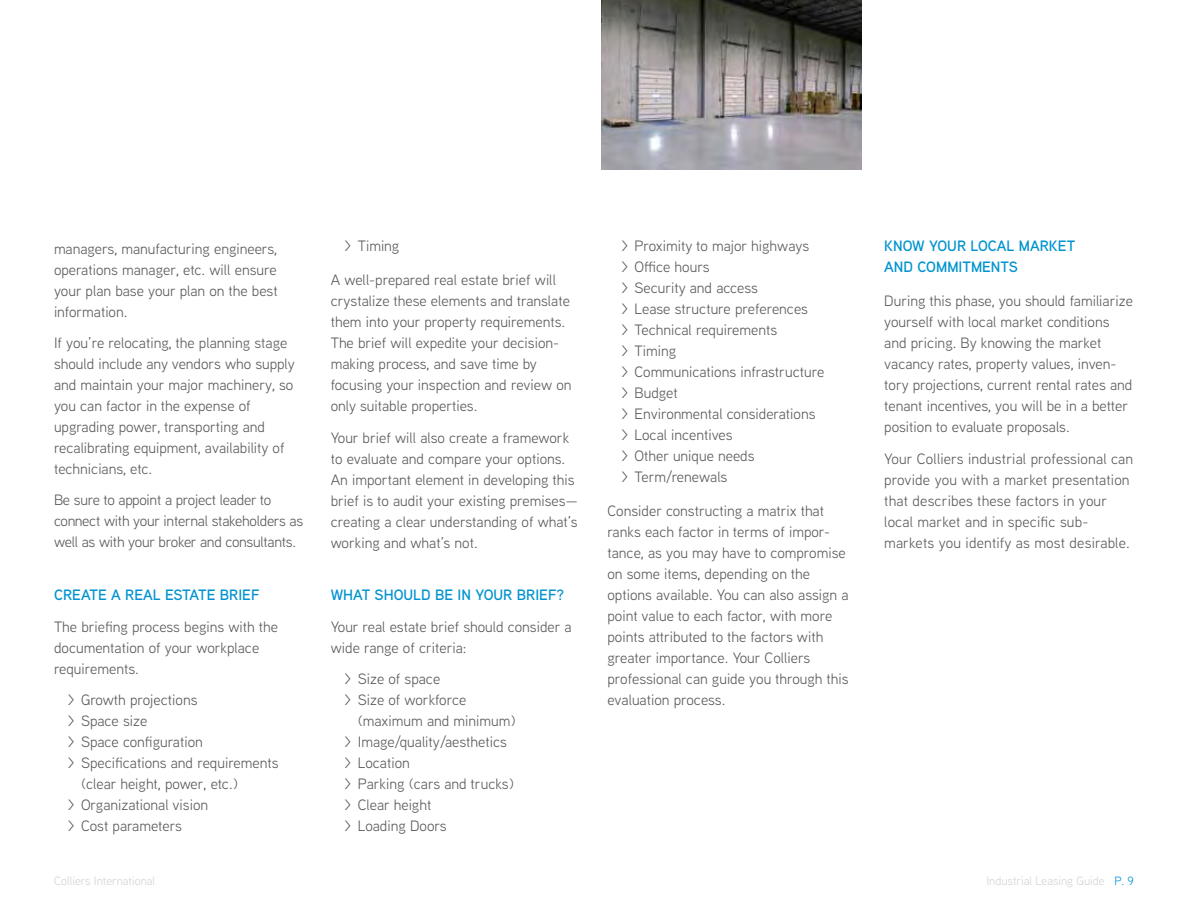
<style>
.page{position:relative;width:1188px;height:918px;background:#fff}
.page>*{position:absolute;margin:0;border:0;box-sizing:border-box;transform-origin:0 0}
.t1{font:15px/21px "Aaux Next";color:#58595b}
.t2{font:15px/21px "Aaux Next";letter-spacing:-.02em;color:#58595b}
.t3{font:600 15px "Aaux Next";color:#0093d0}
.t4{font:12px "Aaux Next";color:#d1d3d4}
.s1{color:#0093d0}
</style>
<div class="page">
<img style="left:602px;top:0;width:260px;height:170px">
<p class="t1" style="left:54px;top:237px;width:225px;text-align:justify">managers, manufacturing engineers, operations manager, etc. will ensure your plan base your plan on the best information.</p>
<p class="t1" style="left:54px;top:332px;width:242px">If you’re relocating, the planning stage should include any vendors who supply and maintain your major machinery, so you can factor in the expense of upgrading power, transporting and recalibrating equipment, availability of technicians, etc.</p>
<p class="t2" style="left:54px;top:489px;width:251px">Be sure to appoint a project leader to connect with your internal stakeholders as well as with your broker and consultants.</p>
<p class="t3" style="left:54px;top:584px;width:19px">CREATE</p>
<p class="t3" style="left:111px;top:584px;width:24px">A REAL</p>
<p class="t3" style="left:165px;top:584px;width:10px">ESTATE</p>
<p class="t3" style="left:220px;top:584px;width:18px">BRIEF</p>
<p class="t1" style="left:54px;top:615px;width:225px">The briefing process begins with the documentation of your workplace requirements.</p>
<p class="t1" style="left:68px;top:689px;width:132px">&gt; Growth projections</p>
<p class="t1" style="left:68px;top:710px;width:81px">&gt; Space size</p>
<p class="t1" style="left:68px;top:731px;width:137px">&gt; Space configuration</p>
<p class="t1" style="left:68px;top:752px;width:213px">&gt; Specifications and requirements</p>
<p class="t1" style="left:81px;top:773px;width:158px">(clear height, power, etc.)</p>
<p class="t1" style="left:68px;top:794px;width:142px">&gt; Organizational vision</p>
<p class="t1" style="left:68px;top:815px;width:116px">&gt; Cost parameters</p>
<p class="t1" style="left:344px;top:235px;width:57px">&gt; Timing</p>
<p class="t1" style="left:331px;top:269px;width:242px">A well-prepared real estate brief will crystalize these elements and translate them into your property requirements.<br>The brief will expedite your decision&shy;making process, and save time by focusing your inspection and review on only suitable properties.</p>
<p class="t1" style="left:331px;top:426px;width:248px">Your brief will also create a framework to evaluate and compare your options.<br>An important element in developing this brief is to audit your existing premises— creating a clear understanding of what’s working and what’s not.</p>
<p class="t3" style="left:331px;top:584px;width:235px">WHAT SHOULD BE IN YOUR BRIEF?</p>
<p class="t1" style="left:331px;top:615px;width:242px">Your real estate brief should consider a wide range of criteria:</p>
<p class="t1" style="left:344px;top:668px;width:98px">&gt; Size of space</p>
<p class="t1" style="left:344px;top:689px;width:124px">&gt; Size of workforce</p>
<p class="t1" style="left:358px;top:710px;width:159px">(maximum and minimum)</p>
<p class="t1" style="left:344px;top:731px;width:164px">&gt; Image/quality/aesthetics</p>
<p class="t1" style="left:344px;top:752px;width:67px">&gt; Location</p>
<p class="t1" style="left:344px;top:773px;width:171px">&gt; Parking (cars and trucks)</p>
<p class="t1" style="left:344px;top:794px;width:89px">&gt; Clear height</p>
<p class="t1" style="left:344px;top:815px;width:104px">&gt; Loading Doors</p>
<p class="t1" style="left:621px;top:235px;width:205px">&gt; Proximity to major highways<br>&gt; Office hours<br>&gt; Security and access<br>&gt; Lease structure preferences<br>&gt; Technical requirements<br>&gt; Timing<br>&gt; Communications infrastructure &gt; Budget<br>&gt; Environmental considerations &gt; Local incentives<br>&gt; Other unique needs<br>&gt; Term/renewals</p>
<p class="t1" style="left:608px;top:500px;width:243px">Consider constructing a matrix that ranks each factor in terms of impor&shy;tance, as you may have to compromise on some items, depending on the options available. You can also assign a point value to each factor, with more points attributed to the factors with greater importance. Your Colliers professional can guide you through this evaluation process.</p>
<p class="t3" style="left:884px;top:236px;width:114px">KNOW YOUR LOCAL</p>
<p class="t3" style="left:1019px;top:236px;width:49px">MARKET</p>
<p class="t3" style="left:884px;top:257px;width:11px">AND</p>
<p class="t3" style="left:917px;top:257px;width:75px">COMMITMENTS</p>
<p class="t1" style="left:884px;top:290px;width:250px">During this phase, you should familiarize yourself with local market conditions and pricing. By knowing the market vacancy rates, property values, inven&shy;tory projections, current rental rates and tenant incentives, you will be in a better position to evaluate proposals.</p>
<p class="t1" style="left:884px;top:447px;width:251px">Your Colliers industrial professional can provide you with a market presentation that describes these factors in your local market and in specific sub&shy;markets you identify as most desirable.</p>
<p class="t4" style="left:54px;top:873px;width:103px">Colliers International</p>
<p class="t4" style="left:986px;top:873px;width:149px">Industrial Leasing Guide <span class="s1">P. 9</span></p>
</div>
